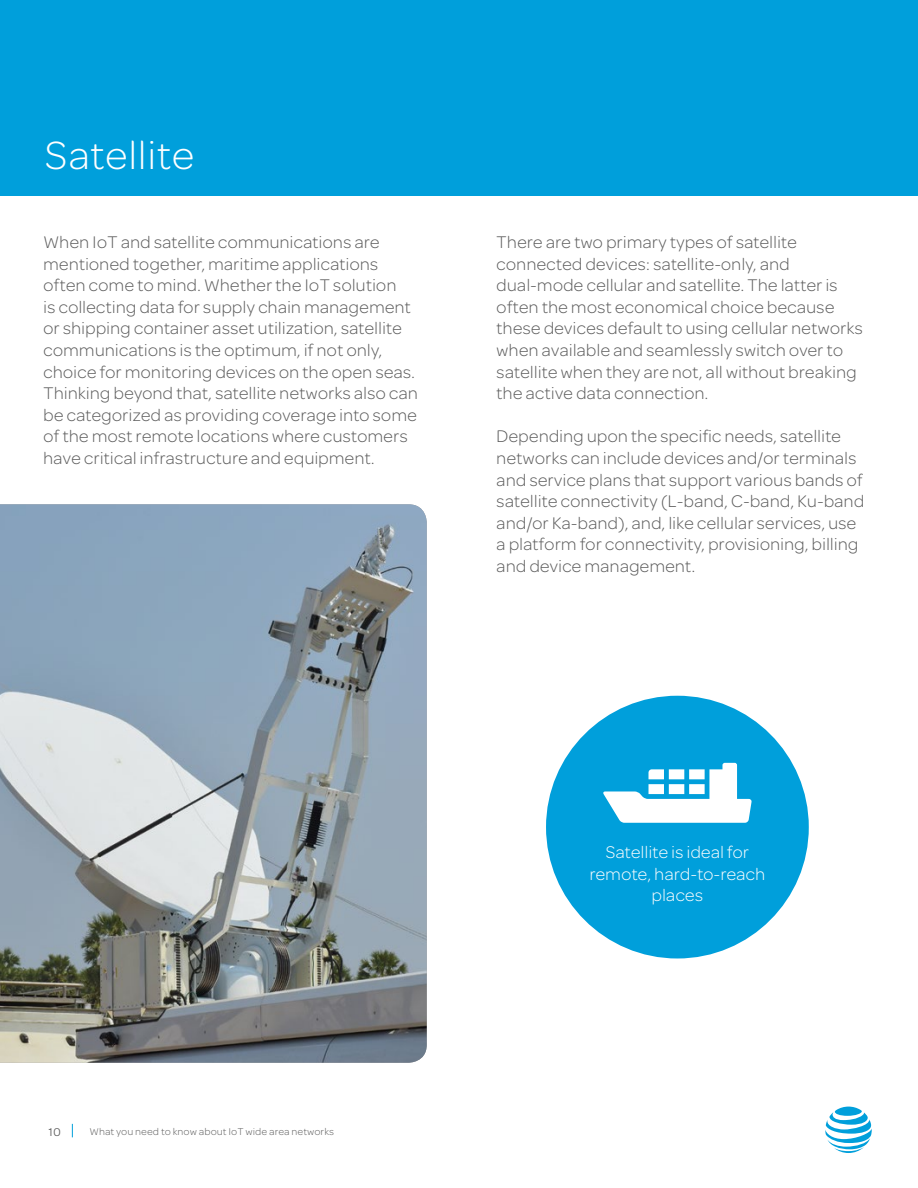
<style>
.page{position:relative;width:918px;height:1188px;background:#fff}
.page>*{position:absolute;margin:0;border:0;box-sizing:border-box;transform-origin:0 0}
.t1{font:42px "Omnes ATTII Light";color:#fff}
.t2{font:18px/21.6px "Omnes ATTII Light";letter-spacing:-.01em;color:#5a5a5a}
.t3{font:18px/21.6px "Omnes ATTII Light";letter-spacing:-.01em;color:#fff;text-align:center}
.t4{font:12px "Omnes ATTII";color:#5a5a5a}
.t5{font:10.5px "Omnes ATTII Light";color:#5a5a5a}
</style>
<div class="page">
<svg style="left:825px;top:1107px;width:47px;height:46px"></svg>
<svg style="left:72px;top:1124px;width:1px;height:13px"></svg>
<div style="left:546px;top:696px;width:263px;height:262px;background:#009fdb;border-radius:50%"></div>
<svg style="left:603px;top:763px;width:149px;height:60px"></svg>
<img style="left:0;top:504px;width:427px;height:559px">
<div style="left:0;top:0;width:918px;height:196px;background:#009fdb"></div>
<h1 class="t1" style="left:44px;top:127px;width:152px">Satellite</h1>
<p class="t2" style="left:43px;top:231px;width:376px">When IoT and satellite communications are mentioned together, maritime applications often come to mind. Whether the IoT solution<br>is collecting data for supply chain management or shipping container asset utilization, satellite communications is the optimum, if not only, choice for monitoring devices on the open seas.<br>Thinking beyond that, satellite networks also can be categorized as providing coverage into some of the most remote locations where customers have critical infrastructure and equipment.</p>
<p class="t2" style="left:496px;top:231px;width:368px">There are two primary types of satellite connected devices: satellite-only, and dual-mode cellular and satellite. The latter is often the most economical choice because these devices default to using cellular networks when available and seamlessly switch over to satellite when they are not, all without breaking the active data connection.</p>
<p class="t2" style="left:496px;top:425px;width:370px">Depending upon the specific needs, satellite networks can include devices and/or terminals and service plans that support various bands of satellite connectivity (L-band, C-band, Ku-band and/or Ka-band), and, like cellular services, use a platform for connectivity, provisioning, billing and device management.</p>
<p class="t4" style="left:49px;top:1124px;width:14px">10</p>
<p class="t5" style="left:90px;top:1125px;width:246px">What you need to know about IoT wide area networks</p>
<p class="t3" style="left:589px;top:841px;width:178px">Satellite is ideal for remote, hard-to-reach places</p>
</div>
